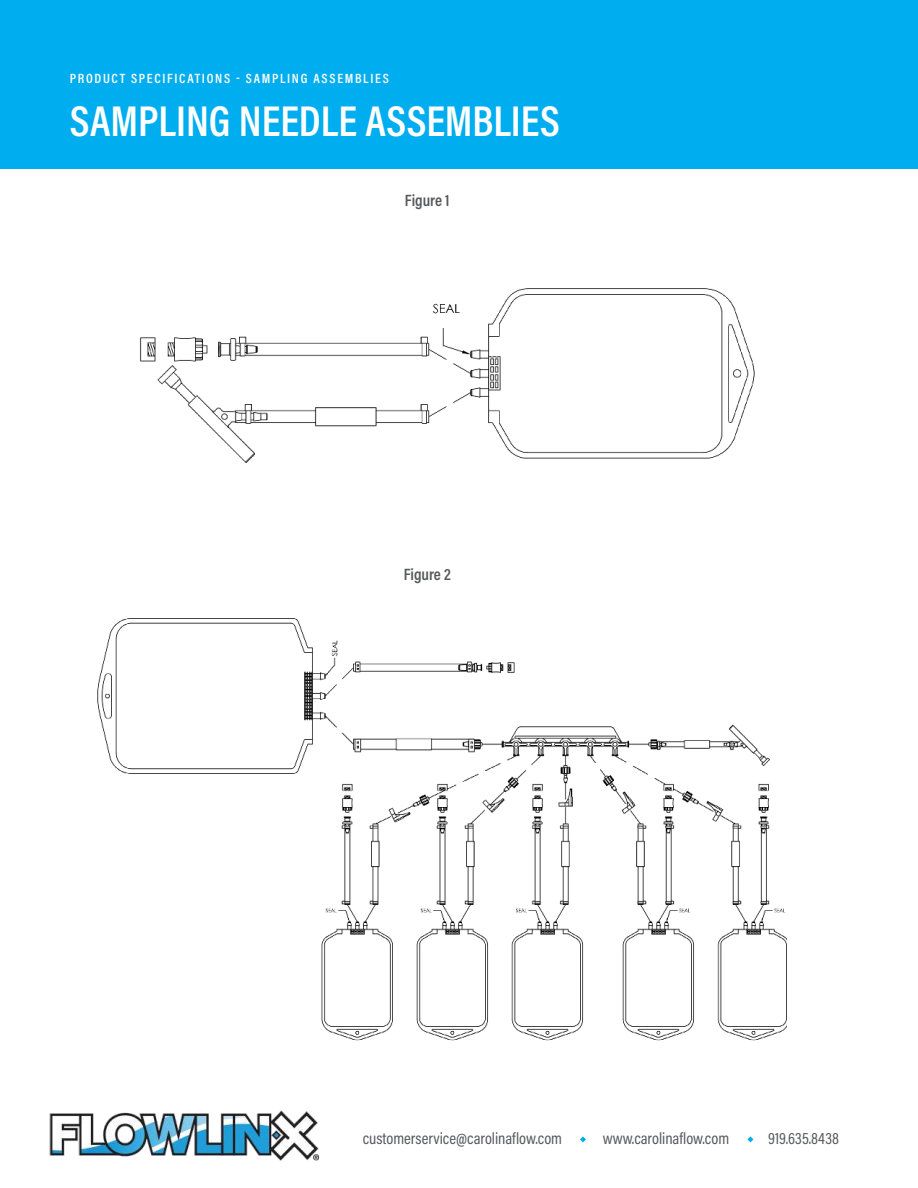
<style>
.page{position:relative;width:918px;height:1188px;background:#fff}
.page>*{position:absolute;margin:0;border:0;box-sizing:border-box;transform-origin:0 0}
.t1{font:600 43.5px "Acumin Pro Cond";color:#fff}
.t2{font:16.5px "Acumin Pro Cond";color:#57585a}
.t3{font:600 16.5px "Acumin Pro Cond";color:#57585a}
.t4{font:600 13.5px "Acumin Pro Cond";letter-spacing:.125em;color:#fff}
</style>
<div class="page">
<div style="left:0;top:0;width:918px;height:168px;background:#00adef"></div>
<img style="left:49px;top:1110px;width:271px;height:51px">
<svg style="left:580px;top:1136px;width:6px;height:6px"></svg>
<svg style="left:747px;top:1136px;width:6px;height:6px"></svg>
<img style="left:97px;top:618px;width:690px;height:423px">
<img style="left:140px;top:288px;width:615px;height:175px">
<p class="t4" style="left:70px;top:73px;width:321px">PRODUCT SPECIFICATIONS - SAMPLING ASSEMBLIES</p>
<h1 class="t1" style="left:70px;top:103px;width:492px">SAMPLING NEEDLE ASSEMBLIES</h1>
<p class="t3" style="left:405px;top:193px;width:46px">Figure 1</p>
<p class="t3" style="left:404px;top:568px;width:49px">Figure 2</p>
<p class="t2" style="left:363px;top:1132px;width:201px">customerservice@carolinaflow.com</p>
<p class="t2" style="left:768px;top:1132px;width:72px">919.635.8438</p>
<p class="t2" style="left:603px;top:1132px;width:128px">www.carolinaflow.com</p>
</div>
